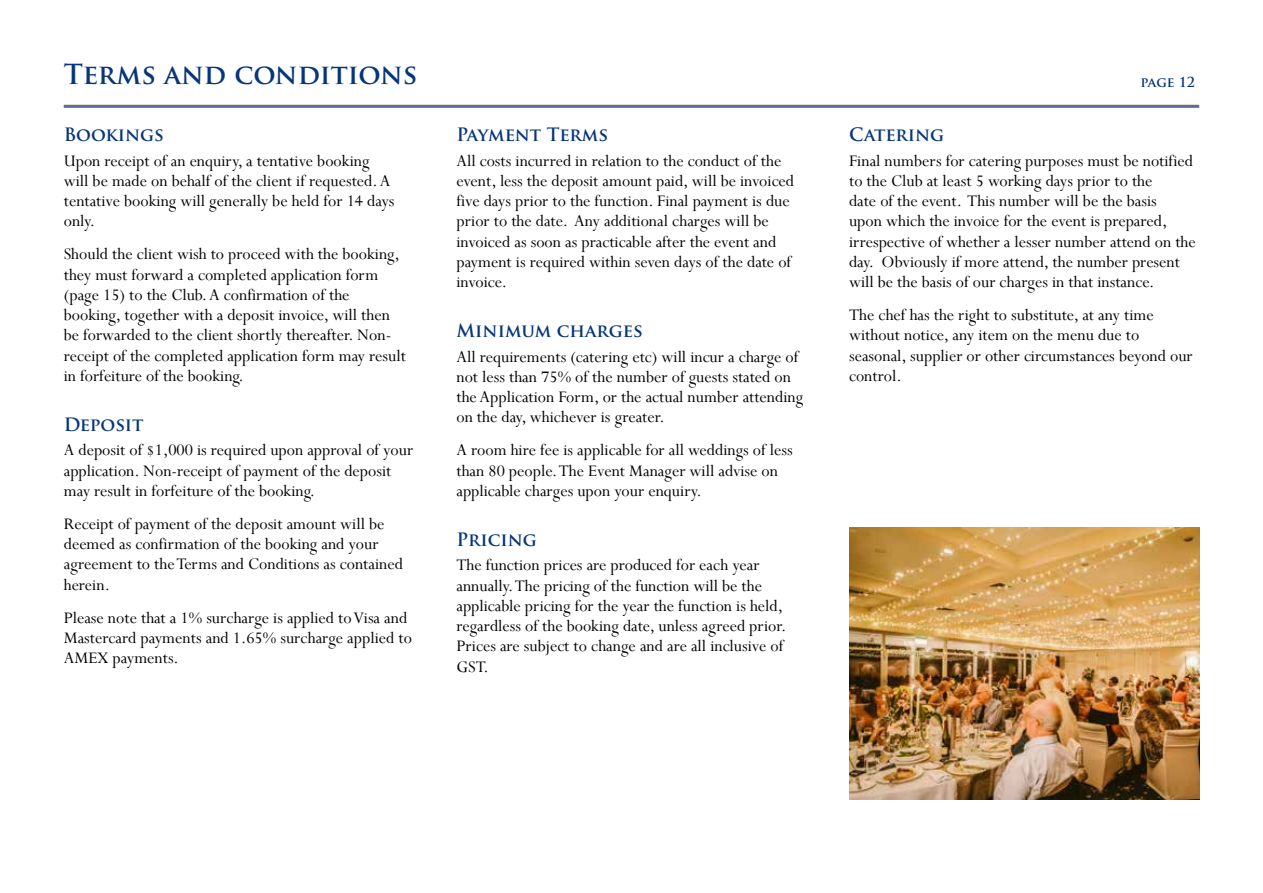
<style>
.page{position:relative;width:1263px;height:893px;background:#fff}
.page>*{position:absolute;margin:0;border:0;box-sizing:border-box;transform-origin:0 0}
.t1{font:700 27px "Trajan Pro";color:#06357a}
.t2{font:18px/20.2px "Perpetua";color:#000}
.t3{font:700 18px "Trajan Pro";color:#06357a}
.t4{font:700 13.5px "Trajan Pro";color:#06357a}
</style>
<div class="page">
<hr style="left:64px;top:105px;width:1135px;height:3px;background:#5e67af">
<img style="left:849px;top:527px;width:350px;height:273px">
<h1 class="t1" style="left:64px;top:57px;width:355px">Terms and conditions</h1>
<p class="t3" style="left:64px;top:123px;width:102px">Bookings</p>
<p class="t2" style="left:64px;top:150px;width:332px">Upon receipt of an enquiry, a tentative booking will be made on behalf of the client if requested. A tentative booking will generally be held for 14 days only.</p>
<p class="t2" style="left:64px;top:244px;width:344px">Should the client wish to proceed with the booking, they must forward a completed application form (page 15) to the Club. A confirmation of the booking, together with a deposit invoice, will then be forwarded to the client shortly thereafter. Non&shy;receipt of the completed application form may result in forfeiture of the booking.</p>
<p class="t3" style="left:64px;top:413px;width:81px">Deposit</p>
<p class="t2" style="left:64px;top:440px;width:351px">A deposit of $1,000 is required upon approval of your application. Non-receipt of payment of the deposit may result in forfeiture of the booking.</p>
<p class="t2" style="left:64px;top:513px;width:341px">Receipt of payment of the deposit amount will be deemed as confirmation of the booking and your agreement to the Terms and Conditions as contained herein.</p>
<p class="t2" style="left:64px;top:607px;width:350px">Please note that a 1% surcharge is applied to Visa and<br>Mastercard payments and 1.65% surcharge applied to<br>AMEX payments.</p>
<p class="t3" style="left:456px;top:123px;width:153px">Payment Terms</p>
<p class="t2" style="left:456px;top:150px;width:339px">All costs incurred in relation to the conduct of the event, less the deposit amount paid, will be invoiced five days prior to the function. Final payment is due prior to the date. Any additional charges will be invoiced as soon as practicable after the event and payment is required within seven days of the date of invoice.</p>
<p class="t3" style="left:456px;top:319px;width:188px">Minimum charges</p>
<p class="t2" style="left:456px;top:346px;width:348px">All requirements (catering etc) will incur a charge of not less than 75% of the number of guests stated on the Application Form, or the actual number attending on the day, whichever is greater.</p>
<p class="t2" style="left:456px;top:440px;width:338px">A room hire fee is applicable for all weddings of less than 80 people. The Event Manager will advise on applicable charges upon your enquiry.</p>
<p class="t3" style="left:456px;top:528px;width:82px">Pricing</p>
<p class="t2" style="left:456px;top:555px;width:331px">The function prices are produced for each year annually. The pricing of the function will be the applicable pricing for the year the function is held, regardless of the booking date, unless agreed prior.<br>Prices are subject to change and are all inclusive of GST.</p>
<p class="t4" style="left:1140px;top:73px;width:56px">page 12</p>
<p class="t3" style="left:849px;top:123px;width:97px">Catering</p>
<p class="t2" style="left:849px;top:150px;width:348px">Final numbers for catering purposes must be notified to the Club at least 5 working days prior to the<br>date of the event. This number will be the basis<br>upon which the invoice for the event is prepared, irrespective of whether a lesser number attend on the day. Obviously if more attend, the number present will be the basis of our charges in that instance.</p>
<p class="t2" style="left:849px;top:304px;width:345px">The chef has the right to substitute, at any time without notice, any item on the menu due to seasonal, supplier or other circumstances beyond our control.</p>
</div>
